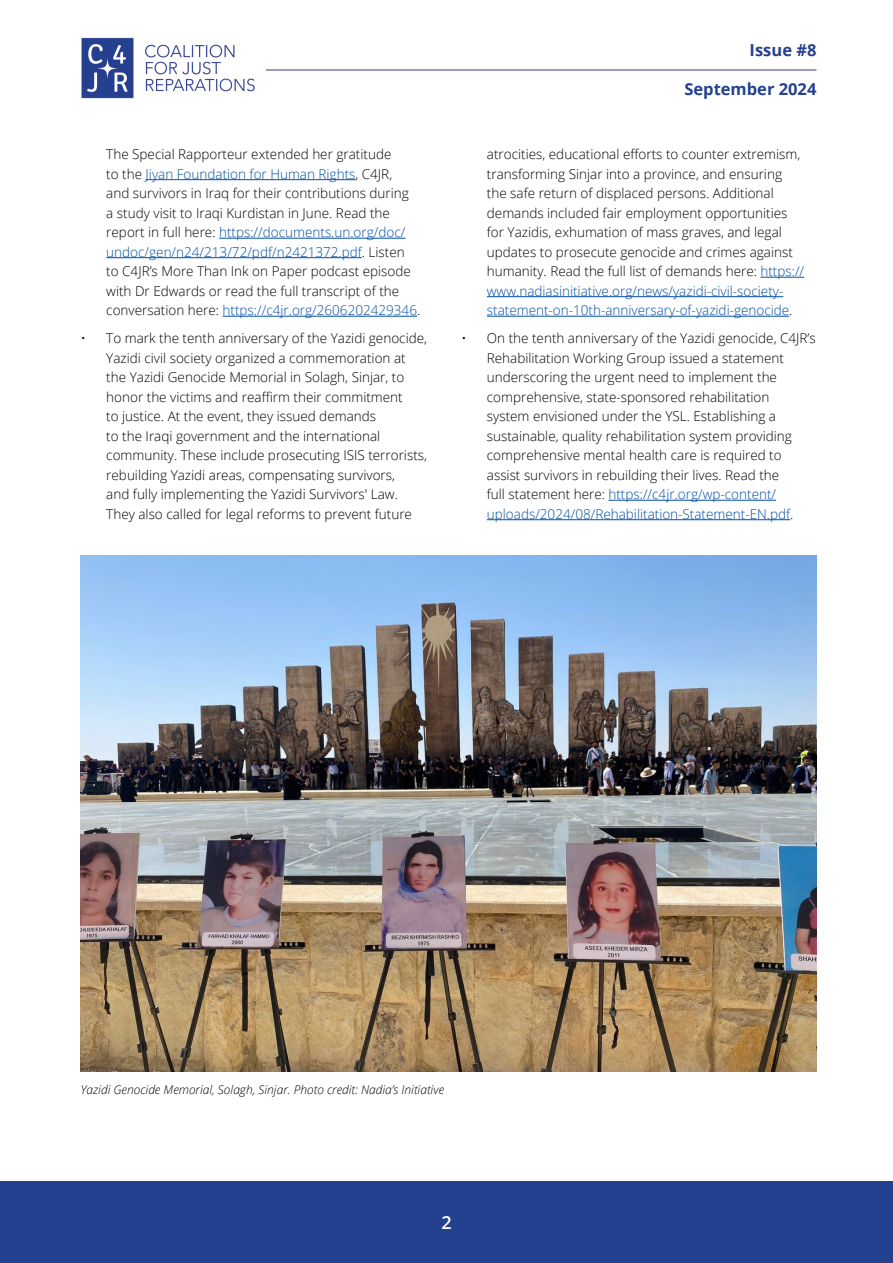
<style>
.page{position:relative;width:893px;height:1263px;background:#fff}
.page>*{position:absolute;margin:0;border:0;box-sizing:border-box;transform-origin:0 0}
.t1{font:600 18px "Open Sans";color:#fff}
.t2{font:700 16.5px "Open Sans";color:#24418f}
.t3{font:300 13.5px/19.5px "Open Sans";color:#000}
.t4{font:italic 300 12px "Open Sans";color:#000}
.s1{color:#034ea2}
</style>
<div class="page">
<div style="left:0;top:1181px;width:893px;height:82px;background:#24418f"></div>
<hr style="left:258px;top:70px;width:558px;height:1px;background:#24418f">
<img style="left:81px;top:37px;width:185px;height:62px">
<hr style="left:146px;top:179px;width:209px;height:1px;background:#034ea2">
<hr style="left:219px;top:238px;width:186px;height:1px;background:#034ea2">
<hr style="left:106px;top:257px;width:256px;height:1px;background:#034ea2">
<hr style="left:223px;top:316px;width:194px;height:1px;background:#034ea2">
<hr style="left:760px;top:277px;width:44px;height:1px;background:#034ea2">
<hr style="left:487px;top:296px;width:296px;height:1px;background:#034ea2">
<hr style="left:487px;top:316px;width:302px;height:1px;background:#034ea2">
<hr style="left:608px;top:500px;width:168px;height:1px;background:#034ea2">
<hr style="left:487px;top:519px;width:303px;height:1px;background:#034ea2">
<img style="left:81px;top:555px;width:735px;height:516px">
<p class="t3" style="left:106px;top:144px;width:315px">The Special Rapporteur extended her gratitude<br>to the <span class="s1">Jiyan Foundation for Human Rights</span>, C4JR,<br>and survivors in Iraq for their contributions during<br>a study visit to Iraqi Kurdistan in June. Read the report in full here: <span class="s1">https://documents.un.org/doc/ undoc/gen/n24/213/72/pdf/n2421372.pdf</span>. Listen to C4JR’s More Than Ink on Paper podcast episode with Dr Edwards or read the full transcript of the conversation here: <span class="s1">https://c4jr.org/2606202429346</span>.</p>
<p class="t3" style="left:106px;top:328px;width:322px;text-indent:-26px">• To mark the tenth anniversary of the Yazidi genocide, Yazidi civil society organized a commemoration at the Yazidi Genocide Memorial in Solagh, Sinjar, to honor the victims and reaffirm their commitment<br>to justice. At the event, they issued demands<br>to the Iraqi government and the international community. These include prosecuting ISIS terrorists, rebuilding Yazidi areas, compensating survivors,<br>and fully implementing the Yazidi Survivors' Law.<br>They also called for legal reforms to prevent future</p>
<p class="t2" style="left:750px;top:38px;width:68px">Issue #8</p>
<p class="t2" style="left:684px;top:77px;width:134px">September 2024</p>
<p class="t3" style="left:487px;top:144px;width:319px">atrocities, educational efforts to counter extremism, transforming Sinjar into a province, and ensuring the safe return of displaced persons. Additional demands included fair employment opportunities for Yazidis, exhumation of mass graves, and legal updates to prosecute genocide and crimes against humanity. Read the full list of demands here: <span class="s1">https:// www.nadiasinitiative.org/news/yazidi-civil-society&shy;statement-on-10th-anniversary-of-yazidi-genocide</span>.</p>
<p class="t3" style="left:487px;top:328px;width:330px;text-indent:-26px">• On the tenth anniversary of the Yazidi genocide, C4JR’s Rehabilitation Working Group issued a statement underscoring the urgent need to implement the comprehensive, state-sponsored rehabilitation<br>system envisioned under the YSL. Establishing a sustainable, quality rehabilitation system providing comprehensive mental health care is required to assist survivors in rebuilding their lives. Read the<br>full statement here: <span class="s1">https://c4jr.org/wp-content/ uploads/2024/08/Rehabilitation-Statement-EN.pdf</span>.</p>
<p class="t4" style="left:81px;top:1082px;width:365px">Yazidi Genocide Memorial, Solagh, Sinjar. Photo credit: Nadia’s Initiative</p>
<h1 class="t1" style="left:441px;top:1210px;width:12px">2</h1>
</div>
